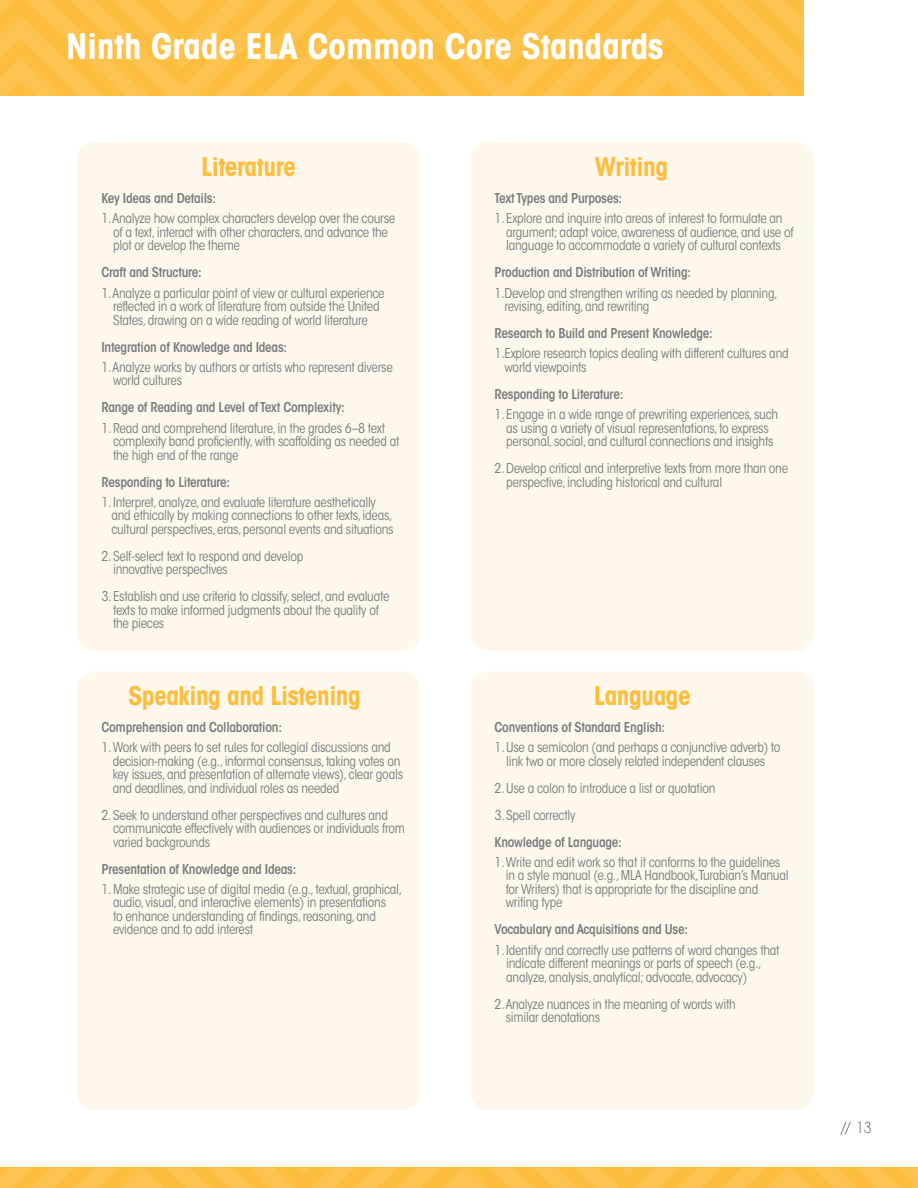
<style>
.page{position:relative;width:918px;height:1188px;background:#fff}
.page>*{position:absolute;margin:0;border:0;box-sizing:border-box;transform-origin:0 0}
.t1{font:700 condensed 34.8px "ITC Avant Garde Std";color:#fff}
.t2{font:700 condensed 25.5px "ITC Avant Garde Std";letter-spacing:-.02em;color:#fdbd3f}
.t3{font:200 condensed 15px "ITC Avant Garde Std";color:#000}
.t4{font:condensed 13.5px/13.5px "ITC Avant Garde Std";letter-spacing:-.02em;color:#7b7c7f}
.t5{font:600 condensed 13.5px "ITC Avant Garde Std";letter-spacing:-.02em;color:#7b7c7f}
</style>
<div class="page">
<img style="left:0;top:1167px;width:918px;height:21px">
<img style="left:0;top:0;width:804px;height:96px">
<div style="left:77px;top:142px;width:343px;height:509px;background:#fef8ec;border-radius:18px"></div>
<div style="left:77px;top:672px;width:343px;height:438px;background:#fef8ec;border-radius:18px"></div>
<div style="left:471px;top:142px;width:343px;height:509px;background:#fef8ec;border-radius:18px"></div>
<div style="left:471px;top:672px;width:343px;height:438px;background:#fef8ec;border-radius:18px"></div>
<h1 class="t1" style="left:66px;top:24px;width:599px">Ninth Grade ELA Common Core Standards</h1>
<h2 class="t2" style="left:201px;top:151px;width:96px">Literature</h2>
<p class="t5" style="left:102px;top:190px;width:116px">Key Ideas and Details:</p>
<p class="t4" style="left:113px;top:212px;width:284px;text-indent:-12px">1. Analyze how complex characters develop over the course of a text, interact with other characters, and advance the plot or develop the theme</p>
<p class="t5" style="left:102px;top:264px;width:102px">Craft and Structure:</p>
<p class="t4" style="left:102px;top:286px;width:285px;text-align:center">1. Analyze a particular point of view or cultural experience reflected in a work of literature from outside the United<br>States, drawing on a wide reading of world literature</p>
<p class="t5" style="left:102px;top:338px;width:187px">Integration of Knowledge and Ideas:</p>
<p class="t4" style="left:113px;top:360px;width:281px;text-indent:-12px">1. Analyze works by authors or artists who represent diverse world cultures</p>
<p class="t5" style="left:102px;top:399px;width:245px">Range of Reading and Level of Text Complexity:</p>
<p class="t4" style="left:113px;top:421px;width:288px;text-indent:-12px">1. Read and comprehend literature, in the grades 6–8 text complexity band proficiently, with scaffolding as needed at the high end of the range</p>
<p class="t5" style="left:102px;top:473px;width:130px">Responding to Literature:</p>
<p class="t4" style="left:111px;top:495px;width:284px;text-indent:-10px">1. Interpret, analyze, and evaluate literature aesthetically and ethically by making connections to other texts, ideas, cultural perspectives, eras, personal events and situations</p>
<p class="t4" style="left:113px;top:549px;width:192px;text-indent:-12px">2. Self-select text to respond and develop innovative perspectives</p>
<p class="t4" style="left:113px;top:590px;width:278px;text-indent:-12px">3. Establish and use criteria to classify, select, and evaluate texts to make informed judgments about the quality of the pieces</p>
<h2 class="t2" style="left:128px;top:680px;width:234px">Speaking and Listening</h2>
<p class="t5" style="left:102px;top:719px;width:182px">Comprehension and Collaboration:</p>
<p class="t4" style="left:113px;top:741px;width:292px;text-indent:-11px">1. Work with peers to set rules for collegial discussions and decision-making (e.g., informal consensus, taking votes on key issues, and presentation of alternate views), clear goals and deadlines, and individual roles as needed</p>
<p class="t4" style="left:113px;top:808px;width:293px;text-indent:-12px">2. Seek to understand other perspectives and cultures and communicate effectively with audiences or individuals from varied backgrounds</p>
<p class="t5" style="left:102px;top:860px;width:196px">Presentation of Knowledge and Ideas:</p>
<p class="t4" style="left:113px;top:882px;width:291px;text-indent:-12px">1. Make strategic use of digital media (e.g., textual, graphical, audio, visual, and interactive elements) in presentations<br>to enhance understanding of findings, reasoning, and evidence and to add interest</p>
<h2 class="t2" style="left:595px;top:151px;width:75px">Writing</h2>
<p class="t5" style="left:495px;top:190px;width:129px">Text Types and Purposes:</p>
<p class="t4" style="left:506px;top:212px;width:289px;text-indent:-12px">1. Explore and inquire into areas of interest to formulate an argument; adapt voice, awareness of audience, and use of language to accommodate a variety of cultural contexts</p>
<p class="t5" style="left:495px;top:264px;width:198px">Production and Distribution of Writing:</p>
<p class="t4" style="left:505px;top:286px;width:274px;text-indent:-10px">1.Develop and strengthen writing as needed by planning, revising, editing, and rewriting</p>
<p class="t5" style="left:495px;top:325px;width:220px">Research to Build and Present Knowledge:</p>
<p class="t4" style="left:505px;top:347px;width:286px;text-indent:-10px">1.Explore research topics dealing with different cultures and world viewpoints</p>
<p class="t5" style="left:495px;top:386px;width:130px">Responding to Literature:</p>
<p class="t4" style="left:495px;top:408px;width:285px;text-align:center">1. Engage in a wide range of prewriting experiences, such as using a variety of visual representations, to express personal, social, and cultural connections and insights</p>
<p class="t4" style="left:506px;top:462px;width:283px;text-indent:-12px">2. Develop critical and interpretive texts from more than one perspective, including historical and cultural</p>
<h2 class="t2" style="left:594px;top:680px;width:99px">Language</h2>
<p class="t5" style="left:495px;top:719px;width:172px">Conventions of Standard English:</p>
<p class="t4" style="left:495px;top:741px;width:287px;text-align:center">1. Use a semicolon (and perhaps a conjunctive adverb) to link two or more closely related independent clauses</p>
<p class="t4" style="left:495px;top:781px;width:222px">2. Use a colon to introduce a list or quotation</p>
<p class="t4" style="left:495px;top:808px;width:82px">3. Spell correctly</p>
<p class="t5" style="left:495px;top:833px;width:129px">Knowledge of Language:</p>
<p class="t4" style="left:506px;top:855px;width:284px;text-indent:-11px">1. Write and edit work so that it conforms to the guidelines in a style manual (e.g., MLA Handbook,Turabian’s Manual for Writers) that is appropriate for the discipline and writing type</p>
<p class="t5" style="left:495px;top:921px;width:195px">Vocabulary and Acquisitions and Use:</p>
<p class="t4" style="left:506px;top:943px;width:275px;text-indent:-12px">1. Identify and correctly use patterns of word changes that indicate different meanings or parts of speech (e.g., analyze, analysis, analytical; advocate, advocacy)</p>
<p class="t4" style="left:506px;top:997px;width:232px;text-indent:-11px">2. Analyze nuances in the meaning of words with similar denotations</p>
<p class="t3" style="left:842px;top:1119px;width:31px">// 13</p>
</div>
